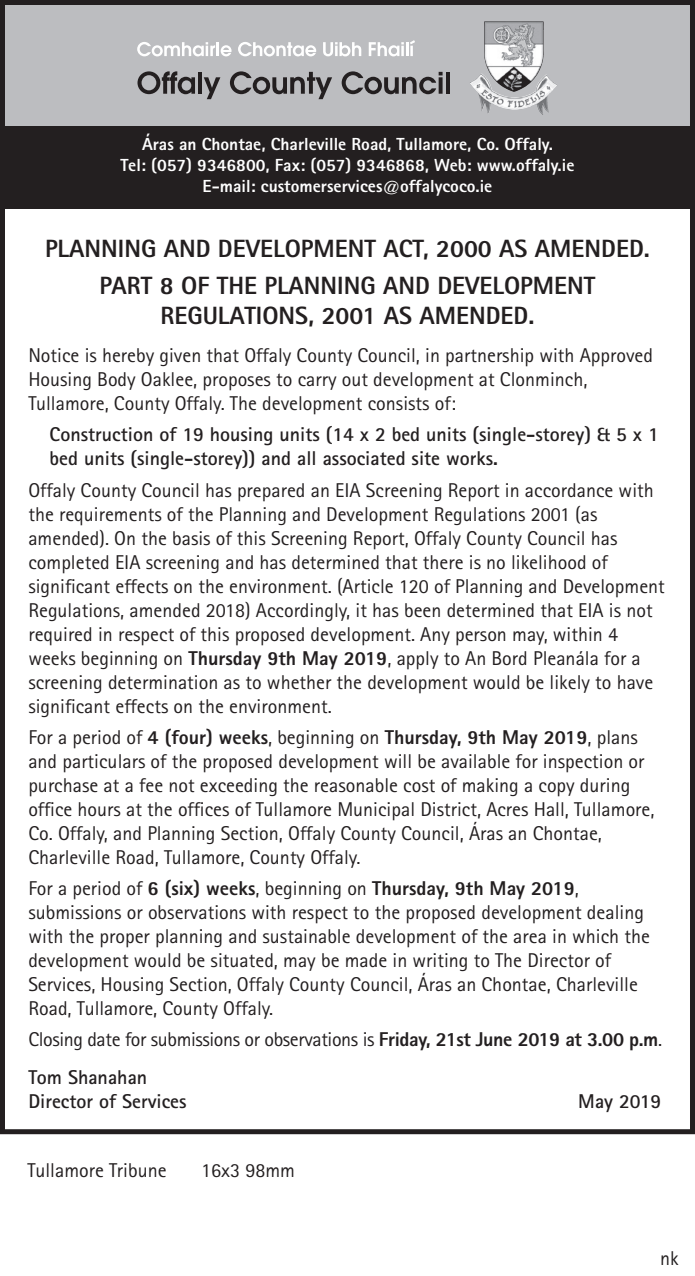
<style>
.page{position:relative;width:695px;height:1276px;background:#fff}
.page>*{position:absolute;margin:0;border:0;box-sizing:border-box;transform-origin:0 0}
.t1{font:800 25px/37px "Rotis Sans Serif";color:#231f20;text-align:center}
.t2{font:20px/24px "Rotis Sans Serif";color:#231f20}
.t3{font:700 20px/24px "Rotis Sans Serif";color:#231f20}
.t4{font:20px/38.2px "Rotis Sans Serif";letter-spacing:-.02em;color:#231f20}
.t5{font:800 17.5px/21px "Rotis Sans Serif";color:#fff;text-align:center}
.s1{font-weight:800}
.s2{font-weight:700}
</style>
<div class="page">
<div style="left:0;top:5px;width:694px;height:121px;background:#bcbdc0"></div>
<div style="left:0;top:126px;width:694px;height:82px;background:#231f20"></div>
<img style="left:484px;top:21px;width:57px;height:71px">
<svg style="left:137px;top:42px;width:94px;height:14px"></svg>
<svg style="left:238px;top:42px;width:78px;height:14px"></svg>
<svg style="left:323px;top:42px;width:38px;height:14px"></svg>
<svg style="left:368px;top:40px;width:47px;height:16px"></svg>
<svg style="left:137px;top:71px;width:58px;height:23px"></svg>
<hr style="left:198px;top:72px;width:4px;height:22px;background:#231f20">
<svg style="left:204px;top:77px;width:16px;height:22px"></svg>
<svg style="left:230px;top:71px;width:102px;height:28px"></svg>
<svg style="left:341px;top:71px;width:101px;height:23px"></svg>
<svg style="left:446px;top:72px;width:3px;height:22px"></svg>
<div style="left:0;top:0;width:694px;height:1134px;border:5px solid #231f20"></div>
<p class="t5" style="left:120px;top:134px;width:455px">Áras an Chontae, Charleville Road, Tullamore, Co. Offaly.<br>Tel: (057) 9346800, Fax: (057) 9346868, Web: www.offaly.ie<br>E-mail: customerservices@offalycoco.ie</p>
<p class="t1" style="left:45px;top:230px;width:606px">PLANNING AND DEVELOPMENT ACT, 2000 AS AMENDED.<br>PART 8 OF THE PLANNING AND DEVELOPMENT</p>
<p class="t1" style="left:160px;top:297px;width:375px">REGULATIONS, 2001 AS AMENDED.</p>
<p class="t2" style="left:28px;top:343px;width:626px">Notice is hereby given that Offaly County Council, in partnership with Approved<br>Housing Body Oaklee, proposes to carry out development at Clonminch,<br>Tullamore, County Offaly. The development consists of:</p>
<p class="t3" style="left:50px;top:422px;width:610px">Construction of 19 housing units (14 x 2 bed units (single-storey) &amp; 5 x 1 bed units (single-storey)) and all associated site works.</p>
<p class="t2" style="left:28px;top:477px;width:638px">Offaly County Council has prepared an EIA Screening Report in accordance with the requirements of the Planning and Development Regulations 2001 (as amended). On the basis of this Screening Report, Offaly County Council has completed EIA screening and has determined that there is no likelihood of significant effects on the environment. (Article 120 of Planning and Development Regulations, amended 2018) Accordingly, it has been determined that EIA is not required in respect of this proposed development. Any person may, within 4 weeks beginning on <span class="s1">Thursday 9th May 2019</span>, apply to An Bord Pleanála for a screening determination as to whether the development would be likely to have significant effects on the environment.</p>
<p class="t2" style="left:28px;top:725px;width:627px">For a period of <span class="s1">4 (four) weeks</span>, beginning on <span class="s1">Thursday, 9th May 2019</span>, plans and particulars of the proposed development will be available for inspection or purchase at a fee not exceeding the reasonable cost of making a copy during office hours at the offices of Tullamore Municipal District, Acres Hall, Tullamore, Co. Offaly, and Planning Section, Offaly County Council, Áras an Chontae, Charleville Road, Tullamore, County Offaly.</p>
<p class="t2" style="left:28px;top:876px;width:623px">For a period of <span class="s1">6 (six) weeks</span>, beginning on <span class="s1">Thursday, 9th May 2019</span>, submissions or observations with respect to the proposed development dealing with the proper planning and sustainable development of the area in which the development would be situated, may be made in writing to The Director of Services, Housing Section, Offaly County Council, Áras an Chontae, Charleville Road, Tullamore, County Offaly.</p>
<p class="t4" style="left:28px;top:1020px;width:635px">Closing date for submissions or observations is <span class="s1">Friday, 21st June 2019 at 3.00 p.m</span>.<br><span class="s2">Tom Shanahan</span></p>
<p class="t3" style="left:28px;top:1089px;width:160px">Director of Services</p>
<p class="t3" style="left:578px;top:1089px;width:84px">May 2019</p>
<p class="t2" style="left:28px;top:1158px;width:140px">Tullamore Tribune</p>
<p class="t2" style="left:201px;top:1158px;width:95px">16x3 98mm</p>
<p class="t2" style="left:660px;top:1246px;width:20px">nk</p>
</div>
